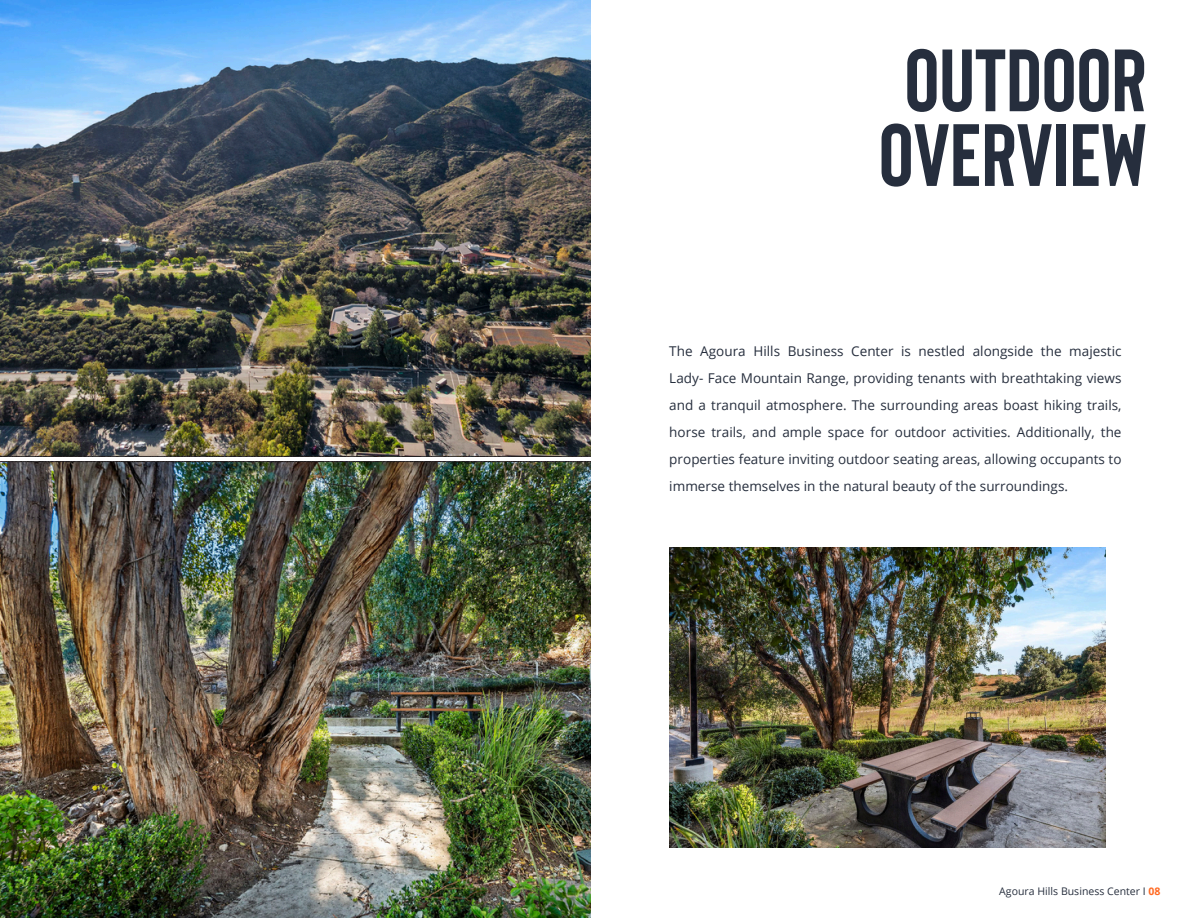
<style>
.page{position:relative;width:1188px;height:918px;background:#fff}
.page>*{position:absolute;margin:0;border:0;box-sizing:border-box;transform-origin:0 0}
.t1{font:700 88.2px/74.7px "Bison";color:#262e3d}
.t2{font:13.5px/27px "Open Sans";color:#262e3d;text-align:justify}
.t3{font:10.5px "Open Sans";color:#262e3d}
.s1{font-weight:700;color:#ff6a23}
</style>
<div class="page">
<img style="left:0;top:0;width:591px;height:918px">
<img style="left:669px;top:548px;width:437px;height:300px">
<h1 class="t1" style="left:879px;top:39px;width:269px">OUTDOOR<br>OVERVIEW</h1>
<p class="t2" style="left:669px;top:337px;width:454px">The Agoura Hills Business Center is nestled alongside the majestic Lady- Face Mountain Range, providing tenants with breathtaking views and a tranquil atmosphere. The surrounding areas boast hiking trails, horse trails, and ample space for outdoor activities. Additionally, the properties feature inviting outdoor seating areas, allowing occupants to immerse themselves in the natural beauty of the surroundings.</p>
<p class="t3" style="left:999px;top:883px;width:163px">Agoura Hills Business Center I <span class="s1">08</span></p>
</div>
